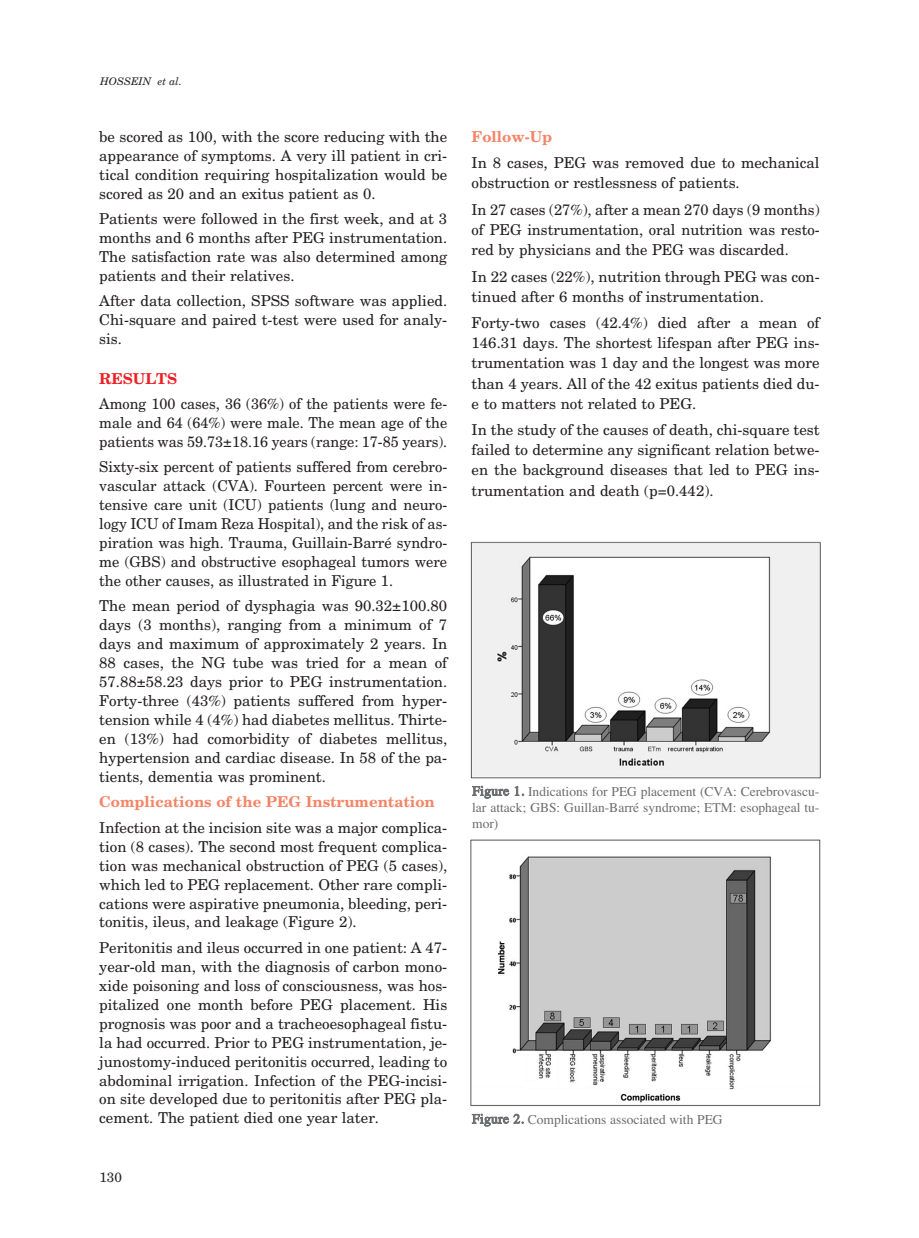
<style>
.page{position:relative;width:919px;height:1238px;background:#fff}
.page>*{position:absolute;margin:0;border:0;box-sizing:border-box;transform-origin:0 0}
.t1{font:15px/18.9px "New Century Schlbk TR";color:#231f20;text-align:justify}
.t2{font:15px/18.9px "New Century Schlbk TR";color:#231f20;text-align:justify;scale:.96 1}
.t3{font:700 15px "New Century Schlbk TR";color:#f58466}
.t4{font:700 15px "New Century Schlbk TR";color:#ee1e24}
.t5{font:13.5px/16.2px "Times TR Plain";color:#6c6d70;text-align:justify}
.t6{font:13.5px "New Century Schlbk TR";color:#231f20}
.t7{font:italic 10.5px "New Century Schlbk TR";color:#231f20}
</style>
<div class="page">
<img style="left:470px;top:839px;width:350px;height:267px">
<img style="left:470px;top:541px;width:350px;height:238px">
<p class="t7" style="left:100px;top:77px;width:83px">HOSSEIN et al.</p>
<p class="t1" style="left:99px;top:128px;width:349px">be scored as 100, with the score reducing with the appearance of symptoms. A very ill patient in cri&shy;tical condition requiring hospitalization would be scored as 20 and an exitus patient as 0.</p>
<p class="t1" style="left:99px;top:210px;width:349px">Patients were followed in the first week, and at 3 months and 6 months after PEG instrumentation.<br>The satisfaction rate was also determined among patients and their relatives.</p>
<p class="t1" style="left:99px;top:292px;width:349px">After data collection, SPSS software was applied.<br>Chi-square and paired t-test were used for analy&shy;sis.</p>
<p class="t4" style="left:99px;top:372px;width:79px">RESULTS</p>
<p class="t2" style="left:99px;top:395px;width:364px">Among 100 cases, 36 (36%) of the patients were fe&shy;male and 64 (64%) were male. The mean age of the patients was 59.73±18.16 years (range: 17-85 years).</p>
<p class="t1" style="left:99px;top:458px;width:349px">Sixty-six percent of patients suffered from cerebro&shy;vascular attack (CVA). Fourteen percent were in&shy;tensive care unit (ICU) patients (lung and neuro&shy;logy ICU of Imam Reza Hospital), and the risk of as&shy;piration was high. Trauma, Guillain-Barré syndro&shy;me (GBS) and obstructive esophageal tumors were the other causes, as illustrated in Figure 1.</p>
<p class="t1" style="left:99px;top:597px;width:349px">The mean period of dysphagia was 90.32±100.80 days (3 months), ranging from a minimum of 7 days and maximum of approximately 2 years. In 88 cases, the NG tube was tried for a mean of 57.88±58.23 days prior to PEG instrumentation.<br>Forty-three (43%) patients suffered from hyper&shy;tension while 4 (4%) had diabetes mellitus. Thirte&shy;en (13%) had comorbidity of diabetes mellitus, hypertension and cardiac disease. In 58 of the pa&shy;tients, dementia was prominent.</p>
<p class="t3" style="left:99px;top:795px;width:337px">Complications of the PEG Instrumentation</p>
<p class="t1" style="left:99px;top:819px;width:349px">Infection at the incision site was a major complica&shy;tion (8 cases). The second most frequent complica&shy;tion was mechanical obstruction of PEG (5 cases), which led to PEG replacement. Other rare compli&shy;cations were aspirative pneumonia, bleeding, peri&shy;tonitis, ileus, and leakage (Figure 2).</p>
<p class="t1" style="left:99px;top:939px;width:349px">Peritonitis and ileus occurred in one patient: A 47- year-old man, with the diagnosis of carbon mono&shy;xide poisoning and loss of consciousness, was hos&shy;pitalized one month before PEG placement. His prognosis was poor and a tracheoesophageal fistu&shy;la had occurred. Prior to PEG instrumentation, je&shy;junostomy-induced peritonitis occurred, leading to abdominal irrigation. Infection of the PEG-incisi&shy;on site developed due to peritonitis after PEG pla&shy;cement. The patient died one year later.</p>
<p class="t6" style="left:99px;top:1171px;width:24px">130</p>
<p class="t3" style="left:471px;top:130px;width:82px">Follow-Up</p>
<p class="t1" style="left:471px;top:154px;width:349px;line-height:20.1px">In 8 cases, PEG was removed due to mechanical obstruction or restlessness of patients.</p>
<p class="t1" style="left:471px;top:201px;width:349px;line-height:20.1px">In 27 cases (27%), after a mean 270 days (9 months) of PEG instrumentation, oral nutrition was resto&shy;red by physicians and the PEG was discarded.</p>
<p class="t1" style="left:471px;top:267px;width:349px;line-height:20.1px">In 22 cases (22%), nutrition through PEG was con&shy;tinued after 6 months of instrumentation.</p>
<p class="t1" style="left:471px;top:314px;width:349px;line-height:20.1px">Forty-two cases (42.4%) died after a mean of 146.31 days. The shortest lifespan after PEG ins&shy;trumentation was 1 day and the longest was more than 4 years. All of the 42 exitus patients died du&shy;e to matters not related to PEG.</p>
<p class="t1" style="left:471px;top:421px;width:349px;line-height:20.1px">In the study of the causes of death, chi-square test failed to determine any significant relation betwe&shy;en the background diseases that led to PEG ins&shy;trumentation and death (p=0.442).</p>
<p class="t5" style="left:472px;top:784px;width:349px">Figure 1. Indications for PEG placement (CVA: Cerebrovascu&shy;lar attack; GBS: Guillan-Barré syndrome; ETM: esophageal tu&shy;mor)</p>
<p class="t5" style="left:472px;top:1112px;width:252px">Figure 2. Complications associated with PEG</p>
</div>
